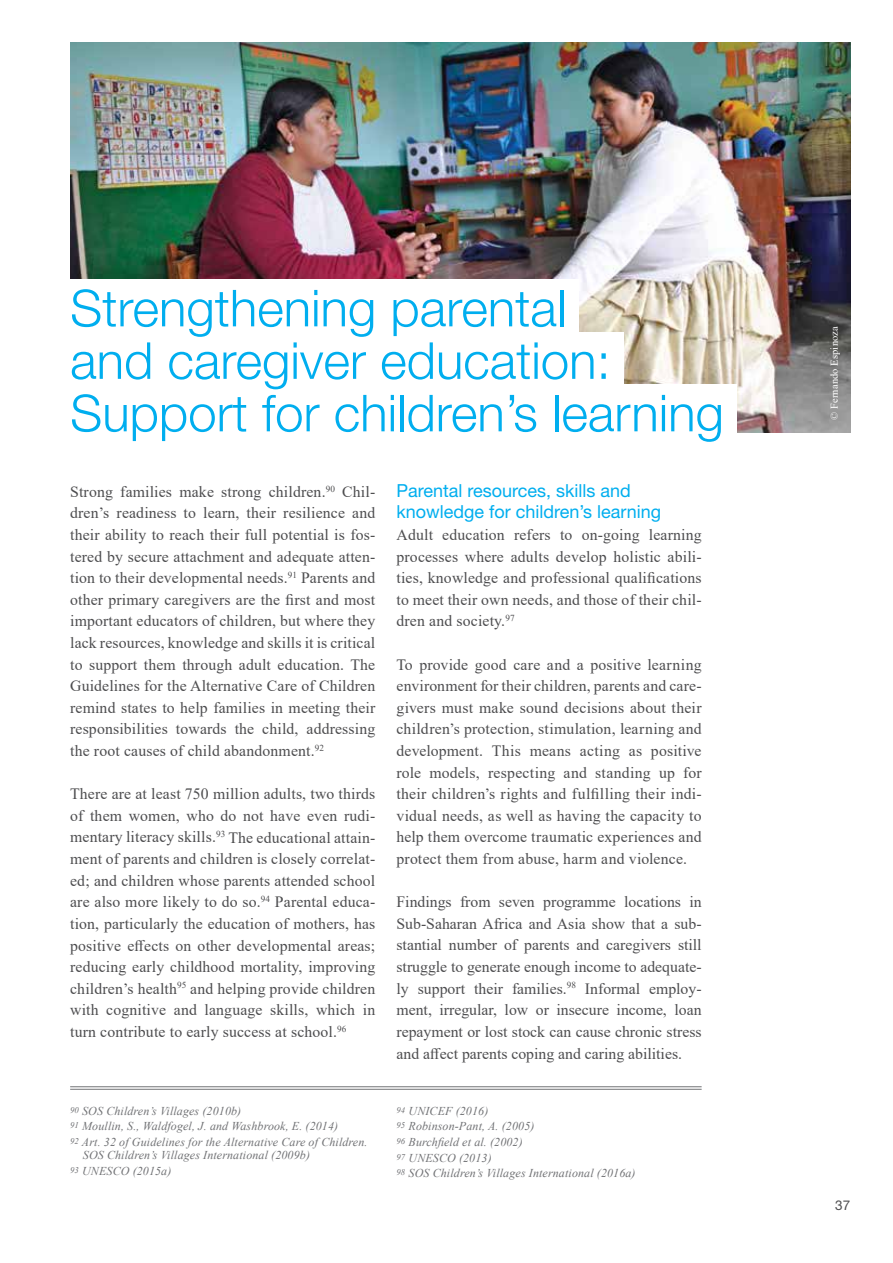
<style>
.page{position:relative;width:893px;height:1263px;background:#fff}
.page>*{position:absolute;margin:0;border:0;box-sizing:border-box;transform-origin:0 0}
.t1{font:300 51px/52.5px "Helvetica Neue LT Std";color:#00aeef}
.t2{font:18px/21.6px "Helvetica Neue LT Std";color:#00aeef}
.t3{font:15.75px/21.6px "Times New Roman";letter-spacing:.01em;color:#4d4d4f;text-align:justify}
.t4{font:13.5px "Helvetica Neue LT Std";color:#4d4d4f}
.t5{font:italic 12px/15.6px "Times New Roman";letter-spacing:.01em;color:#717275}
.t6{font:10.5px "Times New Roman";letter-spacing:.01em;color:#fff}
</style>
<div class="page">
<img style="left:70px;top:43px;width:780px;height:389px">
<hr style="left:70px;top:1086px;width:632px;height:1px;background:#717275">
<hr style="left:70px;top:1089px;width:632px;height:1px;background:#717275">
<div style="left:62px;top:279px;width:517px;height:62px;background:#fff"></div>
<div style="left:62px;top:332px;width:561px;height:62px;background:#fff"></div>
<div style="left:62px;top:384px;width:675px;height:62px;background:#fff"></div>
<h1 class="t1" style="left:70px;top:281px;width:655px">Strengthening parental<br>and caregiver education:<br>Support for children’s learning</h1>
<p class="t3" style="left:70px;top:480px;width:307px">Strong families make strong children.<sup>90</sup> Chil&shy;dren’s readiness to learn, their resilience and their ability to reach their full potential is fos&shy;tered by secure attachment and adequate atten&shy;tion to their developmental needs.<sup>91</sup> Parents and other primary caregivers are the first and most important educators of children, but where they lack resources, knowledge and skills it is critical to support them through adult education. The Guidelines for the Alternative Care of Children remind states to help families in meeting their responsibilities towards the child, addressing the root causes of child abandonment.<sup>92</sup></p>
<p class="t3" style="left:70px;top:783px;width:307px">There are at least 750 million adults, two thirds of them women, who do not have even rudi&shy;mentary literacy skills.<sup>93</sup> The educational attain&shy;ment of parents and children is closely correlat&shy;ed; and children whose parents attended school are also more likely to do so.<sup>94</sup> Parental educa&shy;tion, particularly the education of mothers, has positive effects on other developmental areas; reducing early childhood mortality, improving children’s health<sup>95</sup> and helping provide children with cognitive and language skills, which in turn contribute to early success at school.<sup>96</sup></p>
<p class="t5" style="left:70px;top:1102px;width:299px"><sup>90</sup> SOS Children’s Villages (2010b)<br><sup>91</sup> Moullin, S., Waldfogel, J. and Washbrook, E. (2014)<br><sup>92</sup> Art. 32 of Guidelines for the Alternative Care of Children.</p>
<p class="t5" style="left:70px;top:1147px;width:241px;text-indent:13px">SOS Children’s Villages International (2009b)<br><sup>93</sup> UNESCO (2015a)</p>
<p class="t2" style="left:396px;top:479px;width:266px">Parental resources, skills and knowledge for children’s learning</p>
<p class="t3" style="left:396px;top:523px;width:307px">Adult education refers to on-going learning processes where adults develop holistic abili&shy;ties, knowledge and professional qualifications to meet their own needs, and those of their chil&shy;dren and society.<sup>97</sup></p>
<p class="t3" style="left:396px;top:653px;width:307px">To provide good care and a positive learning environment for their children, parents and care&shy;givers must make sound decisions about their children’s protection, stimulation, learning and development. This means acting as positive role models, respecting and standing up for their children’s rights and fulfilling their indi&shy;vidual needs, as well as having the capacity to help them overcome traumatic experiences and protect them from abuse, harm and violence.</p>
<p class="t3" style="left:396px;top:891px;width:307px">Findings from seven programme locations in Sub-Saharan Africa and Asia show that a sub&shy;stantial number of parents and caregivers still struggle to generate enough income to adequate&shy;ly support their families.<sup>98</sup> Informal employ&shy;ment, irregular, low or insecure income, loan repayment or lost stock can cause chronic stress and affect parents coping and caring abilities.</p>
<p class="t5" style="left:396px;top:1102px;width:241px"><sup>94</sup> UNICEF (2016)<br><sup>95</sup> Robinson-Pant, A. (2005)<br><sup>96</sup> Burchfield et al. (2002)<br><sup>97</sup> UNESCO (2013)<br><sup>98</sup> SOS Children’s Villages International (2016a)</p>
<p class="t6" style="left:827px;top:420px;width:95px;rotate:-90deg">© Fernando Espinoza</p>
<p class="t4" style="left:835px;top:1197px;width:17px">37</p>
</div>
